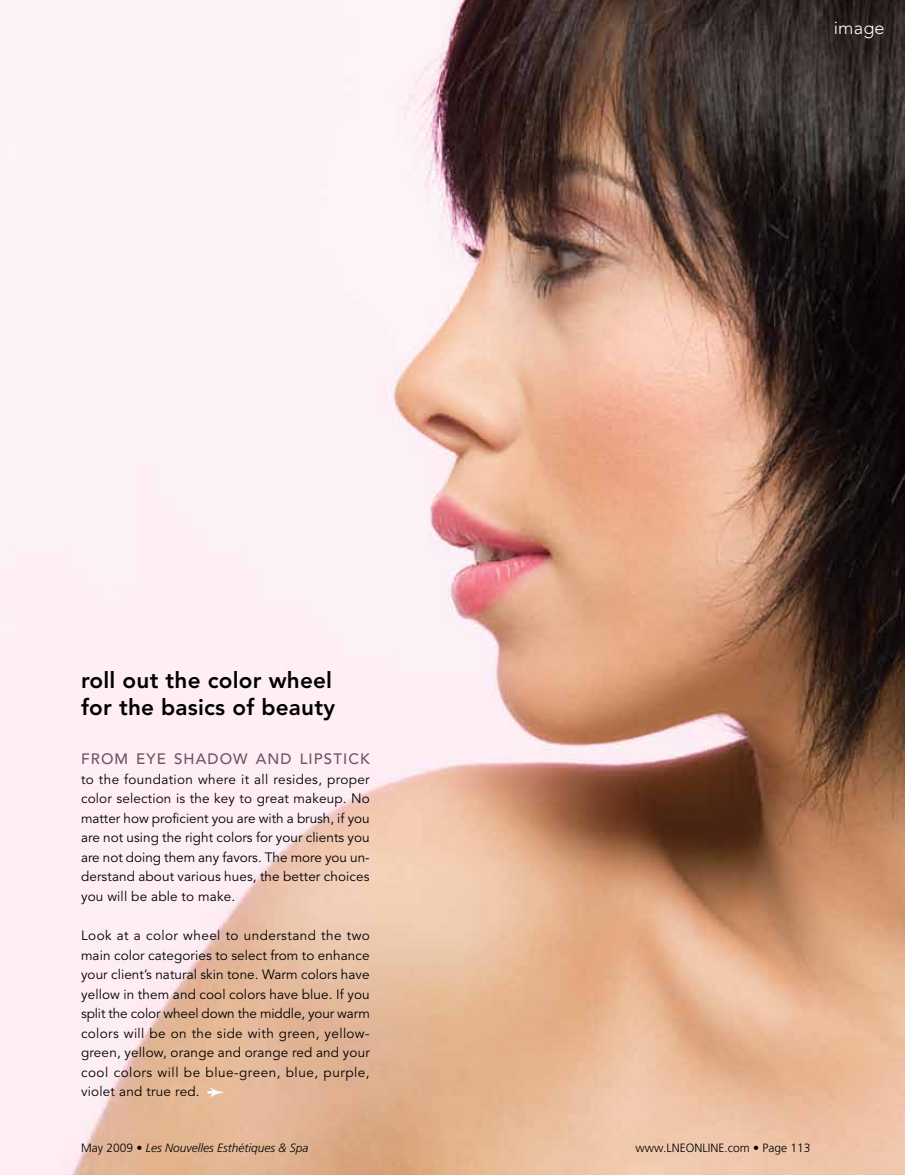
<style>
.page{position:relative;width:905px;height:1175px;background:#fff}
.page>*{position:absolute;margin:0;border:0;box-sizing:border-box;transform-origin:0 0}
.t1{font:800 22.5px/27px "Avenir";letter-spacing:.01em;color:#000}
.t2{font:300 18px "Avenir";letter-spacing:.01em;color:#fff}
.t3{font:500 15px "Avenir";letter-spacing:.075em;color:#715268}
.t4{font:13.5px/19.5px "Avenir";letter-spacing:.01em;color:#000;text-align:justify}
.t5{font:italic 300 12px "Frutiger";color:#000}
.t6{font:300 12px "Frutiger";color:#000}
.s1{font-family:"Bundesbahn Pi Two";color:#fff}
.s2{font-style:normal}
</style>
<div class="page">
<img style="left:0;top:0;width:904px;height:1174px">
<h2 class="t2" style="left:833px;top:17px;width:52px">image</h2>
<h1 class="t1" style="left:81px;top:667px;width:255px">roll out the color wheel for the basics of beauty</h1>
<p class="t3" style="left:81px;top:750px;width:290px">FROM EYE SHADOW AND LIPSTICK</p>
<p class="t4" style="left:81px;top:770px;width:290px">to the foundation where it all resides, proper color selection is the key to great makeup. No matter how proficient you are with a brush, if you are not using the right colors for your clients you are not doing them any favors. The more you un&shy;derstand about various hues, the better choices you will be able to make.</p>
<p class="t4" style="left:81px;top:926px;width:290px">Look at a color wheel to understand the two main color categories to select from to enhance your client’s natural skin tone. Warm colors have yellow in them and cool colors have blue. If you split the color wheel down the middle, your warm colors will be on the side with green, yellow&shy;green, yellow, orange and orange red and your cool colors will be blue-green, blue, purple, violet and true red. <span class="s1">4</span></p>
<p class="t5" style="left:81px;top:1141px;width:229px"><span class="s2">May 2009 •</span> Les Nouvelles Esthétiques &amp; Spa</p>
<p class="t6" style="left:635px;top:1141px;width:176px">www.lneonline.com • Page 113</p>
</div>
